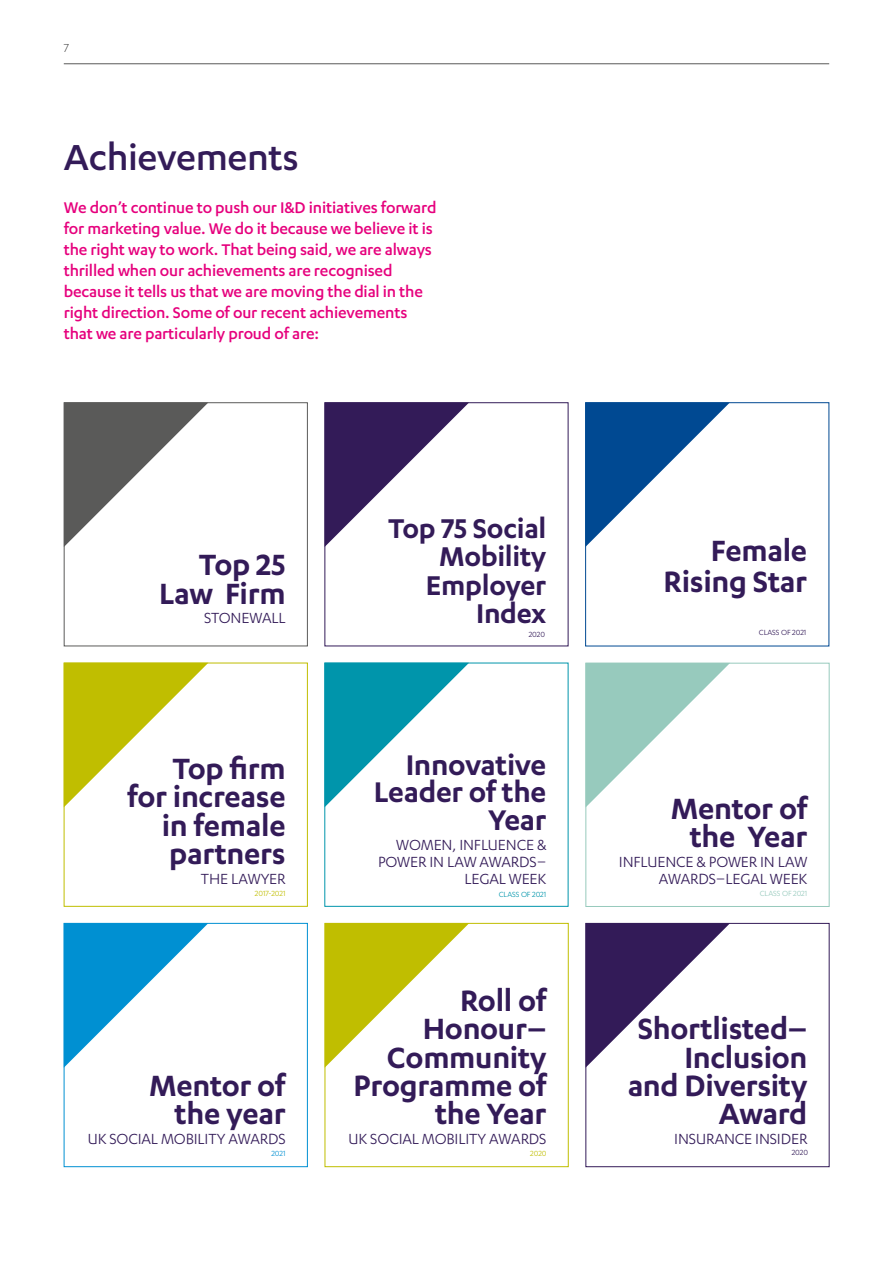
<style>
.page{position:relative;width:893px;height:1263px;background:#fff}
.page>*{position:absolute;margin:0;border:0;box-sizing:border-box;transform-origin:0 0}
.t1{font:500 42px "Karbon";letter-spacing:-.01em;color:#331b58}
.t2{font:600 34.05px/28.3px "Karbon";letter-spacing:-.01em;color:#331b58;text-align:right}
.t3{font:600 33px/27.6px "Karbon";letter-spacing:-.01em;color:#331b58;text-align:right}
.t4{font:600 31.5px/28.5px "Karbon";letter-spacing:-.01em;color:#331b58;text-align:right}
.t5{font:500 18px/21px "Karbon";letter-spacing:-.01em;color:#e6007d}
.t6{font:16.95px/17px "Karbon";letter-spacing:-.01em;color:#331b58;text-align:right}
.t7{font:300 13.5px "Karbon";color:#000}
.t8{font:8.7px "Karbon";letter-spacing:-.005em;color:#331b58}
.t9{font:8.7px "Karbon";color:#c0be00}
.t10{font:8.7px "Karbon";letter-spacing:-.005em;color:#0095ab}
.t11{font:8.7px "Karbon";letter-spacing:-.005em;color:#97cabd}
.t12{font:8.7px "Karbon";color:#0090d2}
</style>
<div class="page">
<div style="left:64px;top:402px;width:244px;height:244px;border:1px solid #5a5a59"></div>
<svg style="left:64px;top:402px;width:144px;height:145px"></svg>
<div style="left:64px;top:663px;width:244px;height:244px;border:1px solid #c0be00"></div>
<svg style="left:64px;top:663px;width:144px;height:144px"></svg>
<div style="left:324px;top:663px;width:244px;height:244px;border:1px solid #0095ab"></div>
<svg style="left:324px;top:663px;width:145px;height:144px"></svg>
<svg style="left:325px;top:402px;width:144px;height:145px"></svg>
<div style="left:586px;top:663px;width:243px;height:244px;border:1px solid #97cabd"></div>
<svg style="left:586px;top:663px;width:144px;height:144px"></svg>
<svg style="left:585px;top:402px;width:145px;height:145px"></svg>
<div style="left:64px;top:923px;width:244px;height:244px;border:1px solid #0090d2"></div>
<svg style="left:64px;top:923px;width:144px;height:145px"></svg>
<div style="left:325px;top:923px;width:244px;height:244px;border:1px solid #c0be00"></div>
<svg style="left:325px;top:923px;width:144px;height:145px"></svg>
<div style="left:586px;top:923px;width:243px;height:244px;border:1px solid #331b58"></div>
<svg style="left:586px;top:923px;width:144px;height:145px"></svg>
<hr style="left:64px;top:63px;width:765px;height:1px;background:#5a5a59">
<p class="t7" style="left:64px;top:40px;width:7px">7</p>
<h1 class="t1" style="left:64px;top:134px;width:236px">Achievements</h1>
<p class="t5" style="left:64px;top:197px;width:374px">We don’t continue to push our I&amp;D initiatives forward for marketing value. We do it because we believe it is the right way to work. That being said, we are always thrilled when our achievements are recognised because it tells us that we are moving the dial in the right direction. Some of our recent achievements that we are particularly proud of are:</p>
<h2 class="t2" style="left:159px;top:550px;width:128px">Top 25<br>Law Firm</h2>
<p class="t6" style="left:204px;top:609px;width:83px">STONEWALL</p>
<h2 class="t2" style="left:127px;top:753px;width:160px">Top firm for increase in female partners</h2>
<p class="t6" style="left:201px;top:870px;width:86px">THE LAWYER</p>
<p class="t9" style="left:255px;top:889px;width:32px">2017-2021</p>
<h2 class="t2" style="left:149px;top:1070px;width:138px">Mentor of the year</h2>
<p class="t6" style="left:88px;top:1130px;width:199px">UK SOCIAL MOBILITY AWARDS</p>
<p class="t12" style="left:271px;top:1149px;width:16px">2021</p>
<h3 class="t4" style="left:388px;top:513px;width:160px">Top 75 Social<br>Mobility<br>Employer<br>Index</h3>
<p class="t8" style="left:529px;top:630px;width:18px">2020</p>
<h3 class="t3" style="left:374px;top:750px;width:174px">Innovative<br>Leader of the<br>Year</h3>
<p class="t6" style="left:378px;top:836px;width:170px">WOMEN, INFLUENCE &amp;<br>POWER IN LAW AWARDS–<br>LEGAL WEEK</p>
<p class="t10" style="left:499px;top:890px;width:49px">CLASS OF 2021</p>
<h2 class="t2" style="left:354px;top:985px;width:194px">Roll of<br>Honour–<br>Community<br>Programme of the Year</h2>
<p class="t6" style="left:349px;top:1130px;width:199px">UK SOCIAL MOBILITY AWARDS</p>
<p class="t9" style="left:530px;top:1149px;width:18px">2020</p>
<h2 class="t2" style="left:664px;top:534px;width:145px;line-height:31px">Female<br>Rising Star</h2>
<p class="t8" style="left:759px;top:627px;width:49px">CLASS OF 2021</p>
<h2 class="t2" style="left:671px;top:793px;width:138px;text-align:center">Mentor of the Year</h2>
<p class="t6" style="left:619px;top:853px;width:190px">INFLUENCE &amp; POWER IN LAW<br>AWARDS–LEGAL WEEK</p>
<p class="t11" style="left:760px;top:889px;width:49px">CLASS OF 2021</p>
<h2 class="t2" style="left:628px;top:1014px;width:181px">Shortlisted–<br>Inclusion and Diversity<br>Award</h2>
<p class="t6" style="left:674px;top:1130px;width:135px">INSURANCE INSIDER</p>
<p class="t8" style="left:792px;top:1148px;width:18px">2020</p>
</div>
